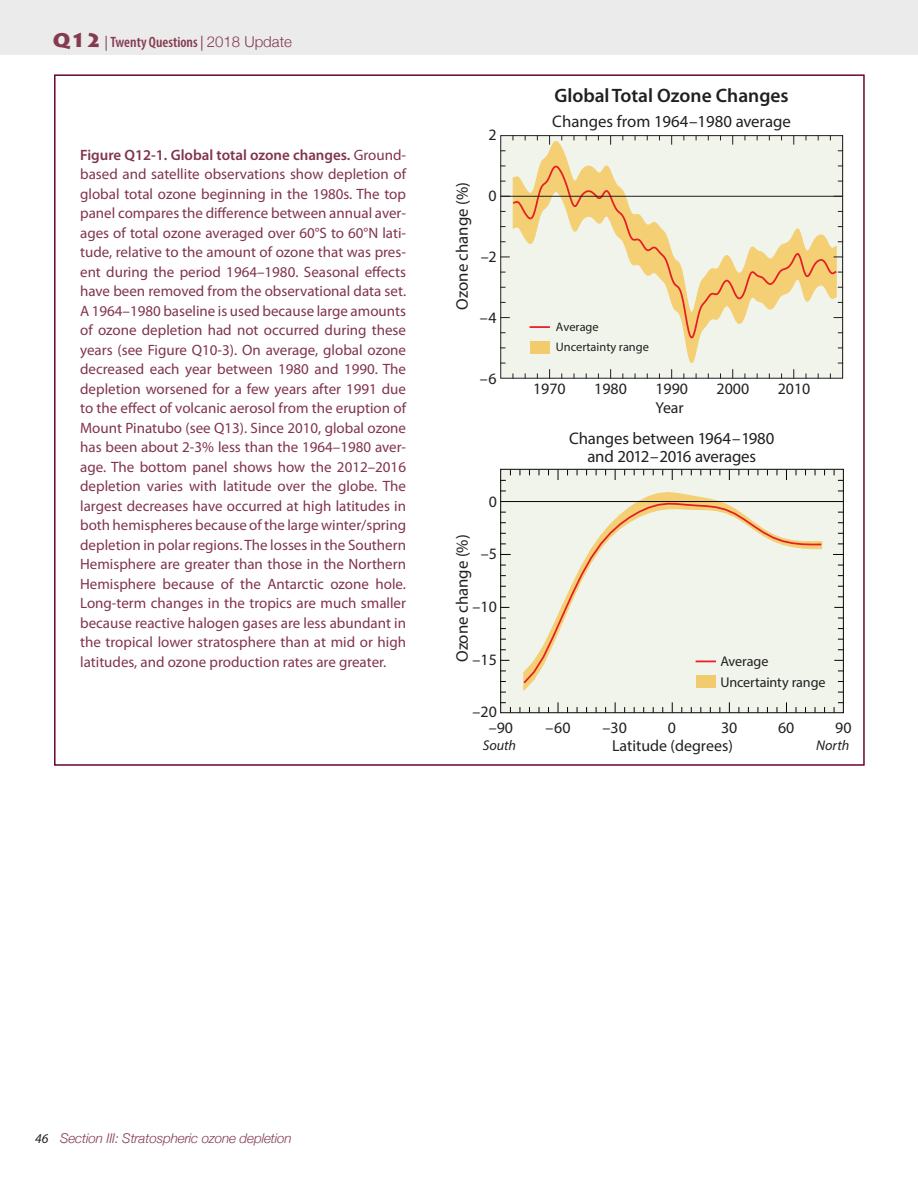
<style>
.page{position:relative;width:918px;height:1188px;background:#fff}
.page>*{position:absolute;margin:0;border:0;box-sizing:border-box;transform-origin:0 0}
.t1{font:600 19.5px "Myriad Pro";color:#231f20}
.t2{font:16.8px/18.6px "Myriad Pro";color:#231f20;text-align:center}
.t3{font:15.9px "Myriad Pro";color:#231f20}
.t4{font:15px/19.5px "Myriad Pro";color:#81344c;text-align:justify}
.t5{font:600 condensed 15px "Myriad Pro";color:#843b50}
.t6{font:14.1px/20.7px "Myriad Pro";letter-spacing:-.005em;color:#231f20}
.t7{font:italic 14.1px "Myriad Pro";color:#231f20}
.t8{font:italic 300 13.5px "Helvetica Neue";letter-spacing:-.01em;color:#843b50}
.t9{font:italic 13.5px "Myriad Pro";color:#231f20}
.t10{font:12.45px/20.4px "Myriad Pro";color:#231f20}
.s1{font-family:"Lithos Pro";font-weight:900;font-stretch:normal;font-size:19.5px}
.s2{font-weight:400;font-stretch:normal}
.s3{font-family:"Helvetica Neue";font-weight:300;font-stretch:normal}
.s4{font-weight:600}
</style>
<div class="page">
<div style="left:0;top:0;width:918px;height:55px;background:#ecebeb"></div>
<div style="left:501px;top:136px;width:342px;height:242px;background:#f0f4eb"></div>
<svg style="left:540px;top:141px;width:255px;height:222px"></svg>
<svg style="left:511px;top:165px;width:328px;height:174px"></svg>
<hr style="left:501px;top:196px;width:342px;height:1px;background:#231f20">
<hr style="left:530px;top:326px;width:20px;height:2px;background:#ee1d23">
<div style="left:530px;top:341px;width:19px;height:13px;background:#f1cb6c"></div>
<div style="left:500px;top:135px;width:343px;height:244px;border:1px solid #231f20"></div>
<div style="left:501px;top:469px;width:342px;height:243px;background:#f0f4eb"></div>
<svg style="left:524px;top:492px;width:194px;height:199px"></svg>
<svg style="left:522px;top:502px;width:301px;height:183px"></svg>
<div style="left:500px;top:469px;width:344px;height:244px;border:1px solid #040503"></div>
<hr style="left:501px;top:501px;width:342px;height:1px;background:#040503">
<svg style="left:501px;top:702px;width:10px;height:11px"></svg>
<svg style="left:834px;top:702px;width:9px;height:11px"></svg>
<svg style="left:501px;top:470px;width:10px;height:11px"></svg>
<svg style="left:834px;top:470px;width:9px;height:11px"></svg>
<p class="t5" style="left:53px;top:33px;width:241px"><span class="s1">Q12</span> <span class="s2">|</span> Twenty Questions <span class="s2">|</span> <span class="s3">2018 Update</span></p>
<p class="t4" style="left:80px;top:145px;width:327px"><span class="s4">Figure Q12-1. Global total ozone changes.</span> Ground&shy;based and satellite observations show depletion of global total ozone beginning in the 1980s. The top panel compares the difference between annual aver&shy;ages of total ozone averaged over 60°S to 60°N lati&shy;tude, relative to the amount of ozone that was pres&shy;ent during the period 1964–1980. Seasonal effects have been removed from the observational data set.<br>A 1964–1980 baseline is used because large amounts of ozone depletion had not occurred during these years (see Figure Q10-3). On average, global ozone decreased each year between 1980 and 1990. The depletion worsened for a few years after 1991 due to the effect of volcanic aerosol from the eruption of Mount Pinatubo (see Q13). Since 2010, global ozone has been about 2-3% less than the 1964–1980 aver&shy;age. The bottom panel shows how the 2012–2016 depletion varies with latitude over the globe. The largest decreases have occurred at high latitudes in both hemispheres because of the large winter/spring depletion in polar regions. The losses in the Southern Hemisphere are greater than those in the Northern Hemisphere because of the Antarctic ozone hole.<br>Long-term changes in the tropics are much smaller because reactive halogen gases are less abundant in the tropical lower stratosphere than at mid or high latitudes, and ozone production rates are greater.</p>
<p class="t3" style="left:489px;top:125px;width:10px">2</p>
<p class="t2" style="left:453px;top:310px;width:129px;rotate:-90deg">Ozone change (%)</p>
<p class="t3" style="left:489px;top:185px;width:10px">0</p>
<p class="t3" style="left:481px;top:246px;width:18px">–2</p>
<p class="t3" style="left:480px;top:307px;width:19px">– 4</p>
<p class="t3" style="left:480px;top:368px;width:19px">– 6</p>
<p class="t3" style="left:489px;top:492px;width:10px">0</p>
<p class="t2" style="left:453px;top:662px;width:129px;rotate:-90deg">Ozone change (%)</p>
<p class="t3" style="left:481px;top:544px;width:18px">–5</p>
<p class="t3" style="left:473px;top:597px;width:26px">–10</p>
<p class="t3" style="left:473px;top:650px;width:26px">–15</p>
<h1 class="t1" style="left:554px;top:83px;width:236px">Global Total Ozone Changes</h1>
<p class="t2" style="left:552px;top:111px;width:240px">Changes from 1964 –1980 average</p>
<p class="t10" style="left:556px;top:316px;width:95px">Average<br>Uncertainty range</p>
<p class="t3" style="left:533px;top:379px;width:34px">1970</p>
<p class="t3" style="left:594px;top:379px;width:34px">1980</p>
<p class="t3" style="left:655px;top:379px;width:34px">1990</p>
<p class="t3" style="left:717px;top:379px;width:34px">2000</p>
<p class="t3" style="left:778px;top:379px;width:34px">2010</p>
<p class="t3" style="left:656px;top:398px;width:29px">Year</p>
<p class="t2" style="left:569px;top:428px;width:207px">Changes between 1964– 1980 and 2012– 2016 averages</p>
<p class="t6" style="left:721px;top:651px;width:107px">Average<br>Uncertainty range</p>
<p class="t3" style="left:473px;top:702px;width:26px">–20</p>
<p class="t7" style="left:483px;top:736px;width:35px">South</p>
<p class="t7" style="left:816px;top:736px;width:35px">North</p>
<p class="t3" style="left:489px;top:717px;width:26px">–90</p>
<p class="t3" style="left:545px;top:717px;width:27px">– 60</p>
<p class="t3" style="left:603px;top:717px;width:26px">–30</p>
<p class="t3" style="left:668px;top:717px;width:10px">0</p>
<p class="t3" style="left:721px;top:717px;width:18px">30</p>
<p class="t3" style="left:778px;top:717px;width:18px">60</p>
<p class="t3" style="left:835px;top:717px;width:18px">90</p>
<p class="t3" style="left:612px;top:736px;width:122px">Latitude (degrees)</p>
<p class="t9" style="left:35px;top:1130px;width:15px">46</p>
<p class="t8" style="left:60px;top:1128px;width:233px">Section III: Stratospheric ozone depletion</p>
</div>
